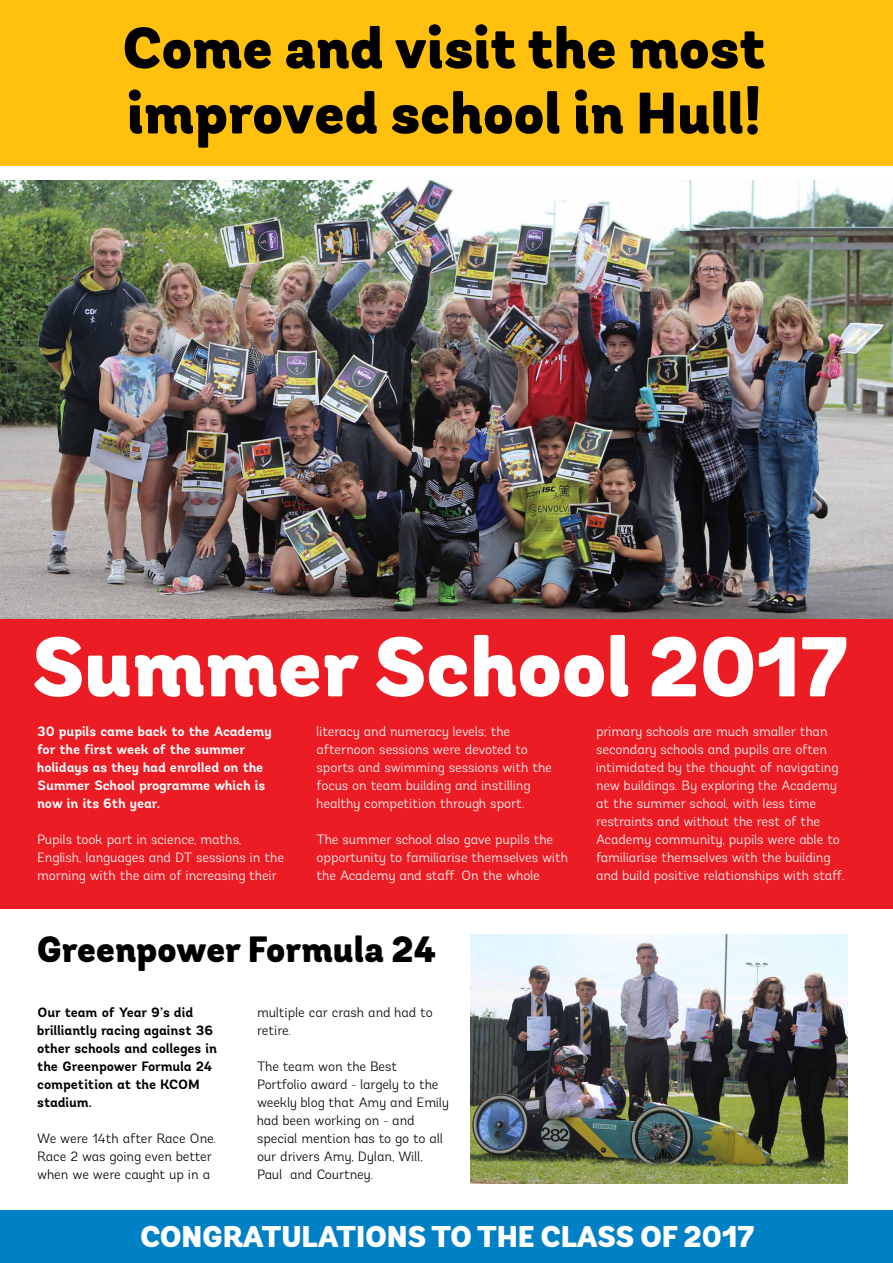
<style>
.page{position:relative;width:893px;height:1263px;background:#fff}
.page>*{position:absolute;margin:0;border:0;box-sizing:border-box;transform-origin:0 0}
.t1{font:900 84.6px "Andes Rounded W03";color:#fff}
.t2{font:900 58.35px/65.1px "Andes Rounded W01";color:#000}
.t3{font:900 36.6px "Andes Rounded W03";color:#000}
.t4{font:900 30px "Andes Rounded W03";color:#fff}
.t5{font:300 13.5px/18px "Andes";letter-spacing:-.005em;color:#fff}
.t6{font:300 13.5px/18px "Andes";letter-spacing:-.005em;color:#000}
.t7{font:700 13.5px/18px "Andes";letter-spacing:-.005em;color:#fff}
.t8{font:700 13.5px/18px "Andes";letter-spacing:-.005em;color:#000}
</style>
<div class="page">
<div style="left:0;top:615px;width:893px;height:294px;background:#ec1c24"></div>
<div style="left:0;top:0;width:893px;height:166px;background:#ffc10e"></div>
<div style="left:0;top:1211px;width:893px;height:52px;background:#0080c5"></div>
<img style="left:0;top:180px;width:893px;height:438px">
<img style="left:470px;top:934px;width:378px;height:249px">
<h2 class="t2" style="left:123px;top:15px;width:644px">Come and visit the most improved school in Hull!</h2>
<h1 class="t1" style="left:32px;top:612px;width:817px">Summer School 2017</h1>
<h1 class="t1" style="left:32px;top:683px;width:817px">Summer School 2017</h1>
<p class="t5" style="left:596px;top:722px;width:250px">primary schools are much smaller than secondary schools and pupils are often intimidated by the thought of navigating new buildings. By exploring the Academy at the summer school, with less time restraints and without the rest of the Academy community, pupils were able to familiarise themselves with the building and build positive relationships with staff.</p>
<p class="t5" style="left:317px;top:722px;width:237px">literacy and numeracy levels; the afternoon sessions were devoted to sports and swimming sessions with the focus on team building and instilling healthy competition through sport.</p>
<p class="t5" style="left:317px;top:830px;width:253px">The summer school also gave pupils the opportunity to familiarise themselves with the Academy and staff. On the whole</p>
<p class="t7" style="left:37px;top:722px;width:236px">30 pupils came back to the Academy for the first week of the summer holidays as they had enrolled on the<br>Summer School programme which is now in its 6th year.</p>
<p class="t5" style="left:37px;top:830px;width:248px">Pupils took part in science, maths,<br>English, languages and DT sessions in the morning with the aim of increasing their</p>
<h3 class="t3" style="left:37px;top:925px;width:400px">Greenpower Formula 24</h3>
<p class="t8" style="left:37px;top:1003px;width:181px">Our team of Year 9’s did brilliantly racing against 36 other schools and colleges in the Greenpower Formula 24 competition at the KCOM stadium.</p>
<p class="t6" style="left:37px;top:1129px;width:180px">We were 14th after Race One.<br>Race 2 was going even better when we were caught up in a</p>
<p class="t6" style="left:257px;top:1003px;width:177px">multiple car crash and had to retire.</p>
<p class="t6" style="left:257px;top:1057px;width:193px">The team won the Best<br>Portfolio award - largely to the weekly blog that Amy and Emily had been working on - and special mention has to go to all our drivers Amy, Dylan, Will,<br>Paul and Courtney.</p>
<h3 class="t4" style="left:140px;top:1217px;width:615px">CONGRATULATIONS TO THE CLASS OF 2017</h3>
</div>
